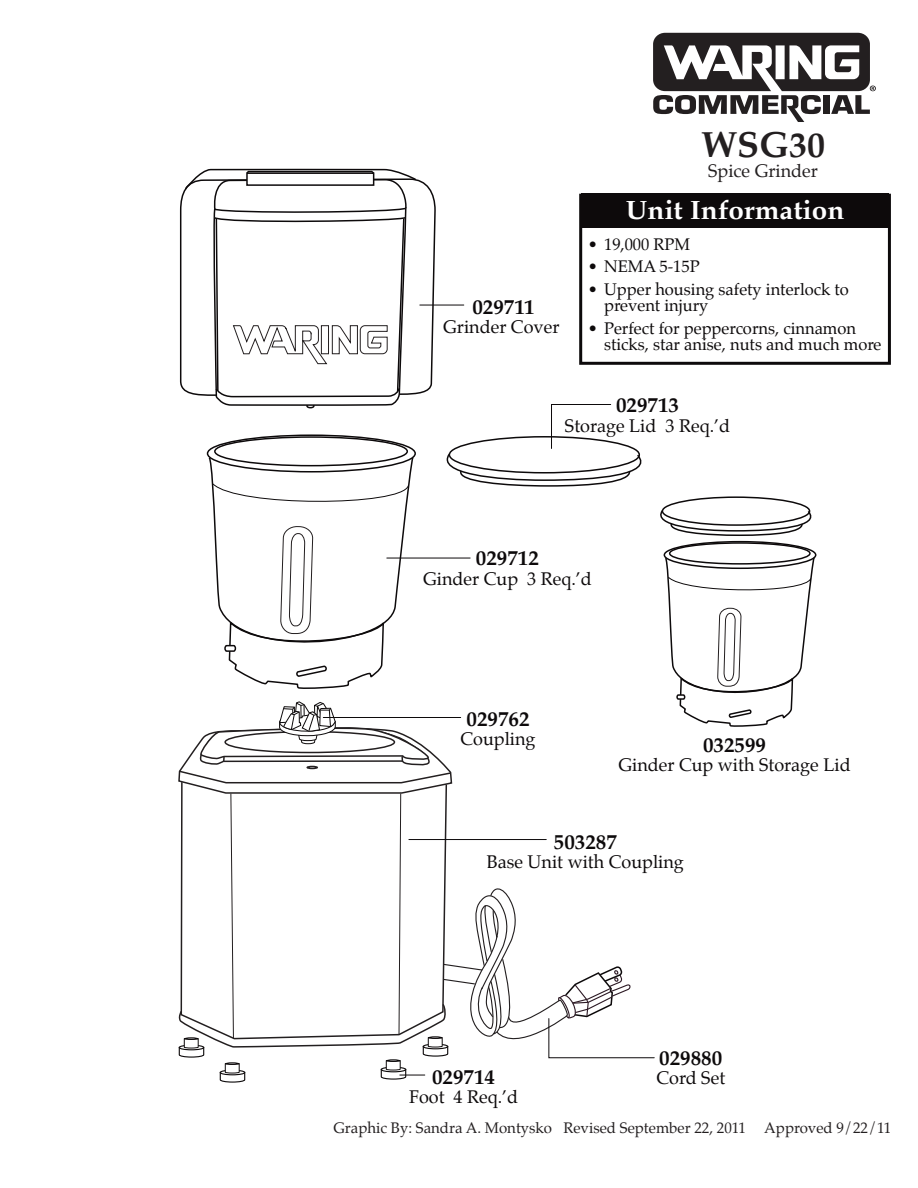
<style>
.page{position:relative;width:918px;height:1188px;background:#fff}
.page>*{position:absolute;margin:0;border:0;box-sizing:border-box;transform-origin:0 0}
.t1{font:700 36px "Palatino";color:#231f20}
.t2{font:700 26.1px "Palatino";color:#fff;scale:1.06 1}
.t3{font:700 21px "Palatino";color:#0d0a0b}
.t4{font:18px "Palatino";color:#0d0a0b}
.t5{font:18px "Palatino";color:#231f20}
.t6{font:16.5px/16.5px "Palatino";color:#0d0a0b}
.t7{font:15px "Palatino";color:#231f20}
</style>
<div class="page">
<svg style="left:653px;top:33px;width:223px;height:89px"></svg>
<svg style="left:660px;top:510px;width:152px;height:26px"></svg>
<div style="left:662px;top:496px;width:148px;height:30px;border:2px solid #0d0a0b;border-radius:50%"></div>
<svg style="left:179px;top:179px;width:258px;height:215px"></svg>
<svg style="left:184px;top:168px;width:234px;height:241px"></svg>
<div style="left:207px;top:434px;width:209px;height:39px;border:2px solid #0d0a0b;border-radius:50%"></div>
<div style="left:214px;top:436px;width:194px;height:30px;border:2px solid #0d0a0b;border-radius:50%"></div>
<svg style="left:207px;top:455px;width:208px;height:234px"></svg>
<div style="left:664px;top:541px;width:152px;height:28px;border:2px solid #0d0a0b;border-radius:50%"></div>
<div style="left:669px;top:542px;width:142px;height:23px;border:2px solid #0d0a0b;border-radius:50%"></div>
<svg style="left:664px;top:556px;width:152px;height:171px"></svg>
<hr style="left:387px;top:558px;width:83px;height:1px;background:#0d0a0b">
<hr style="left:420px;top:305px;width:44px;height:1px;background:#0d0a0b">
<svg style="left:446px;top:404px;width:196px;height:83px"></svg>
<svg style="left:178px;top:701px;width:477px;height:382px"></svg>
<hr style="left:409px;top:839px;width:137px;height:1px;background:#0d0a0b">
<div style="left:581px;top:193px;width:308px;height:35px;background:#0d0a0b"></div>
<div style="left:579px;top:194px;width:312px;height:171px;border:3px solid #0d0a0b"></div>
<p class="t3" style="left:472px;top:289px;width:64px">029711</p>
<p class="t4" style="left:443px;top:312px;width:118px">Grinder Cover</p>
<h1 class="t1" style="left:701px;top:114px;width:125px">WSG30</h1>
<p class="t5" style="left:708px;top:155px;width:111px">Spice Grinder</p>
<h2 class="t2" style="left:626px;top:188px;width:208px">Unit Information</h2>
<p class="t6" style="left:588px;top:236px;width:104px">• 19,000 RPM</p>
<p class="t6" style="left:588px;top:258px;width:113px">• NEMA 5-15P</p>
<p class="t6" style="left:604px;top:281px;width:246px;text-indent:-16px">• Upper housing safety interlock to prevent injury</p>
<p class="t6" style="left:604px;top:320px;width:279px;text-indent:-16px">• Perfect for peppercorns, cinnamon sticks, star anise, nuts and much more</p>
<p class="t3" style="left:616px;top:387px;width:64px">029713</p>
<p class="t4" style="left:565px;top:410px;width:167px">Storage Lid 3 Req.’d</p>
<p class="t3" style="left:476px;top:540px;width:64px">029712</p>
<p class="t4" style="left:423px;top:564px;width:170px">Ginder Cup 3 Req.’d</p>
<p class="t3" style="left:467px;top:701px;width:64px">029762</p>
<p class="t4" style="left:460px;top:724px;width:77px">Coupling</p>
<p class="t3" style="left:703px;top:727px;width:64px">032599</p>
<p class="t4" style="left:618px;top:750px;width:234px">Ginder Cup with Storage Lid</p>
<p class="t3" style="left:554px;top:823px;width:64px">503287</p>
<p class="t4" style="left:487px;top:847px;width:199px">Base Unit with Coupling</p>
<p class="t3" style="left:432px;top:1059px;width:64px">029714</p>
<p class="t4" style="left:409px;top:1082px;width:111px">Foot 4 Req.’d</p>
<p class="t3" style="left:659px;top:1040px;width:64px">029880</p>
<p class="t4" style="left:656px;top:1063px;width:70px">Cord Set</p>
<p class="t7" style="left:333px;top:1116px;width:559px">Graphic By: Sandra A. Montysko Revised September 22, 2011 Approved 9/22/11</p>
</div>
